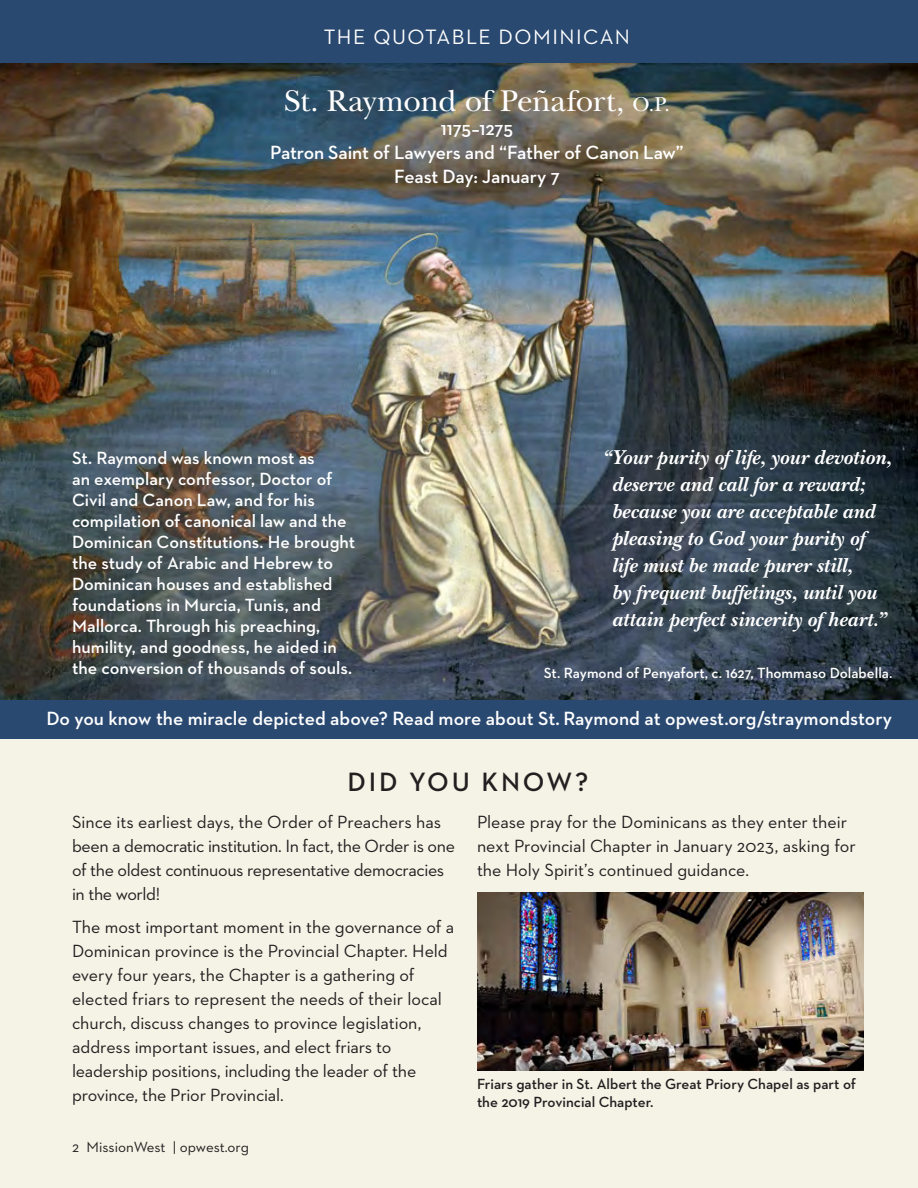
<style>
.page{position:relative;width:918px;height:1188px;background:#fff}
.page>*{position:absolute;margin:0;border:0;box-sizing:border-box;transform-origin:0 0}
.t1{font:31.35px "New Baskerville Std";letter-spacing:-.015em;color:#fff}
.t2{font:600 27px "Neutraface 2 Text";letter-spacing:.1em;color:#231f20}
.t3{font:21.15px "Neutraface 2 Text";letter-spacing:.07em;color:#fff}
.t4{font:italic 700 21px/27px "New Baskerville Std";letter-spacing:.005em;color:#fff}
.t5{font:600 19.5px/24px "Neutraface 2 Text";letter-spacing:-.005em;color:#fff;text-align:center}
.t6{font:18px/24px "Neutraface 2 Text";letter-spacing:-.005em;color:#231f20}
.t7{font:600 18px/21px "Neutraface 2 Text";color:#fff}
.t8{font:600 15px/18px "Neutraface 2 Text";color:#231f20}
.t9{font:600 15px "Neutraface 2 Text";color:#fff}
.t10{font:15px "Neutraface 2 Text";color:#231f20}
.s1{font-size:21px}
</style>
<div class="page">
<div style="left:0;top:0;width:918px;height:74px;background:#2a4971"></div>
<div style="left:0;top:676px;width:918px;height:87px;background:#2a4971"></div>
<div style="left:0;top:740px;width:918px;height:448px;background:#f5f2e6"></div>
<img style="left:0;top:63px;width:918px;height:637px">
<img style="left:477px;top:893px;width:387px;height:177px">
<p class="t3" style="left:324px;top:23px;width:308px">THE QUOTABLE DOMINICAN</p>
<h1 class="t1" style="left:284px;top:83px;width:387px">St. Raymond of Peñafort, <span class="s1">O.P.</span></h1>
<p class="t5" style="left:270px;top:117px;width:415px">1175–1275<br>Patron Saint of Lawyers and “Father of Canon Law”<br>Feast Day: January 7</p>
<p class="t7" style="left:72px;top:447px;width:285px">St. Raymond was known most as<br>an exemplary confessor, Doctor of Civil and Canon Law, and for his compilation of canonical law and the Dominican Constitutions. He brought the study of Arabic and Hebrew to Dominican houses and established foundations in Murcia, Tunis, and Mallorca. Through his preaching, humility, and goodness, he aided in the conversion of thousands of souls.</p>
<p class="t4" style="left:612px;top:444px;width:282px;text-indent:-10px">“Your purity of life, your devotion, deserve and call for a reward; because you are acceptable and pleasing to God your purity of life must be made purer still,<br>by frequent buffetings, until you attain perfect sincerity of heart.”</p>
<p class="t9" style="left:544px;top:663px;width:350px">St. Raymond of Penyafort, c. 1627, Thommaso Dolabella.</p>
<p class="t5" style="left:46px;top:706px;width:847px">Do you know the miracle depicted above? Read more about St. Raymond at opwest.org/straymondstory</p>
<h2 class="t2" style="left:348px;top:764px;width:242px">DID YOU KNOW?</h2>
<p class="t6" style="left:72px;top:810px;width:385px">Since its earliest days, the Order of Preachers has been a democratic institution. In fact, the Order is one of the oldest continuous representative democracies in the world!</p>
<p class="t6" style="left:72px;top:915px;width:384px">The most important moment in the governance of a Dominican province is the Provincial Chapter. Held every four years, the Chapter is a gathering of elected friars to represent the needs of their local church, discuss changes to province legislation, address important issues, and elect friars to leadership positions, including the leader of the province, the Prior Provincial.</p>
<p class="t6" style="left:477px;top:810px;width:380px">Please pray for the Dominicans as they enter their next Provincial Chapter in January 2023, asking for the Holy Spirit’s continued guidance.</p>
<p class="t8" style="left:477px;top:1075px;width:381px">Friars gather in St. Albert the Great Priory Chapel as part of the 2019 Provincial Chapter.</p>
<p class="t10" style="left:72px;top:1138px;width:179px">2 MissionWest | opwest.org</p>
</div>
